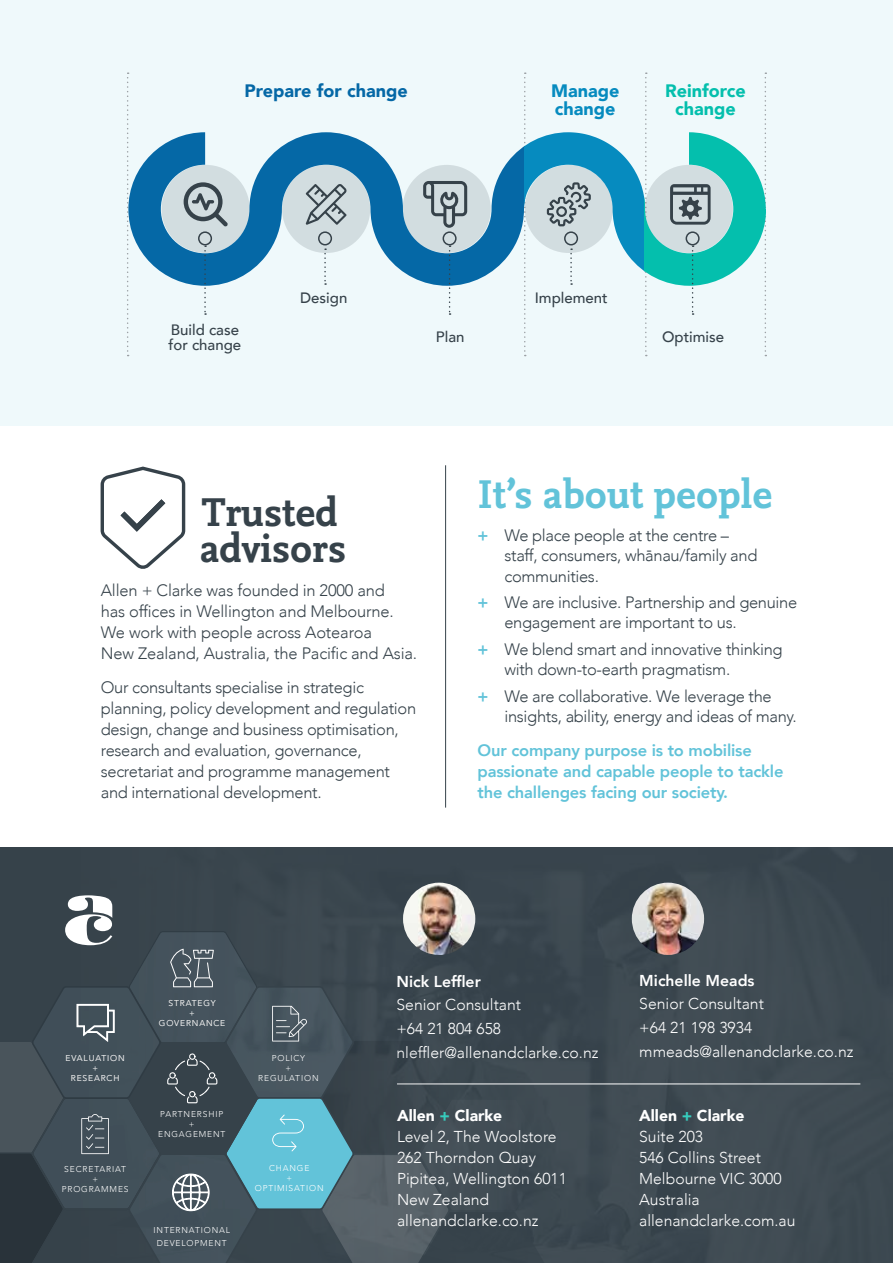
<style>
.page{position:relative;width:893px;height:1263px;background:#fff}
.page>*{position:absolute;margin:0;border:0;box-sizing:border-box;transform-origin:0 0}
.t1{font:700 42px/36px "Nexus Mix Pro";color:#36424a}
.t2{font:700 42px "Nexus Mix Pro";color:#62c3d9}
.t3{font:900 18px "Avenir";color:#0568a6}
.t4{font:900 18px/18px "Avenir";color:#04bfad;text-align:center}
.t5{font:900 18px/18px "Avenir";color:#068bbf}
.t6{font:300 16.5px/21px "Avenir";letter-spacing:-.02em;color:#36424a}
.t7{font:800 16.5px/21px "Avenir";letter-spacing:-.01em;color:#62c3d9}
.t8{font:300 15.75px/21px "Avenir";color:#fff}
.t9{font:800 15.75px "Avenir";color:#fff}
.t10{font:500 15px/15px "Avenir";color:#36424a}
.t11{font:300 8.55px/10.2px "Avenir";letter-spacing:.1em;color:#fff;text-align:center}
.s1{font-weight:800;color:#62c3d9}
.s2{font-weight:900}
.s3{font-weight:900;color:#36ccbd}
</style>
<div class="page">
<div style="left:0;top:0;width:893px;height:425px;background:#eff9fb"></div>
<div style="left:0;top:848px;width:893px;height:415px;background:#3d4951"></div>
<svg style="left:127px;top:72px;width:2px;height:284px"></svg>
<svg style="left:524px;top:72px;width:2px;height:284px"></svg>
<svg style="left:645px;top:72px;width:2px;height:284px"></svg>
<svg style="left:765px;top:72px;width:1px;height:284px"></svg>
<svg style="left:128px;top:132px;width:397px;height:154px"></svg>
<svg style="left:525px;top:132px;width:120px;height:154px"></svg>
<svg style="left:645px;top:132px;width:121px;height:154px"></svg>
<svg style="left:423px;top:181px;width:44px;height:47px;background:#9ca8ac"></svg>
<svg style="left:184px;top:182px;width:44px;height:44px;background:#9ca7ac"></svg>
<svg style="left:670px;top:184px;width:41px;height:41px;background:#859096"></svg>
<svg style="left:306px;top:184px;width:41px;height:41px;background:#a4afb4"></svg>
<svg style="left:547px;top:182px;width:44px;height:44px;background:#a7b2b6"></svg>
<svg style="left:204px;top:245px;width:2px;height:70px"></svg>
<div style="left:198px;top:231px;width:14px;height:14px;border:2px solid #36424a;border-radius:50%"></div>
<svg style="left:324px;top:248px;width:2px;height:37px"></svg>
<div style="left:318px;top:231px;width:14px;height:14px;border:2px solid #36424a;border-radius:50%"></div>
<svg style="left:449px;top:245px;width:2px;height:70px"></svg>
<div style="left:443px;top:231px;width:14px;height:14px;border:2px solid #36424a;border-radius:50%"></div>
<svg style="left:692px;top:245px;width:2px;height:70px"></svg>
<div style="left:686px;top:231px;width:14px;height:14px;border:2px solid #36424a;border-radius:50%"></div>
<svg style="left:570px;top:248px;width:2px;height:37px"></svg>
<div style="left:564px;top:231px;width:14px;height:14px;border:2px solid #36424a;border-radius:50%"></div>
<img style="left:632px;top:883px;width:72px;height:72px;border-radius:36px">
<img style="left:403px;top:883px;width:72px;height:72px;border-radius:36px">
<hr style="left:397px;top:1084px;width:463px;height:1px;background:#fff">
<svg style="left:0;top:895px;width:549px;height:368px;background:#44555d"></svg>
<hr style="left:445px;top:465px;width:1px;height:342px;background:#36424a">
<svg style="left:101px;top:467px;width:84px;height:102px"></svg>
<p class="t3" style="left:245px;top:75px;width:165px">Prepare for change</p>
<p class="t5" style="left:551px;top:81px;width:70px">Manage change</p>
<p class="t4" style="left:665px;top:81px;width:82px">Reinforce change</p>
<p class="t10" style="left:168px;top:321px;width:74px">Build case for change</p>
<p class="t10" style="left:300px;top:290px;width:49px">Design</p>
<p class="t10" style="left:535px;top:290px;width:75px">Implement</p>
<p class="t10" style="left:436px;top:329px;width:30px">Plan</p>
<p class="t10" style="left:662px;top:329px;width:64px">Optimise</p>
<h1 class="t1" style="left:200px;top:493px;width:148px">Trusted advisors</h1>
<p class="t6" style="left:101px;top:580px;width:318px">Allen + Clarke was founded in 2000 and<br>has offices in Wellington and Melbourne.<br>We work with people across Aotearoa<br>New Zealand, Australia, the Pacific and Asia.</p>
<p class="t6" style="left:101px;top:676px;width:317px">Our consultants specialise in strategic planning, policy development and regulation design, change and business optimisation, research and evaluation, governance, secretariat and programme management and international development.</p>
<h1 class="t2" style="left:477px;top:463px;width:296px">It’s about people</h1>
<p class="t6" style="left:504px;top:525px;width:254px;line-height:20.2px;text-indent:-27px"><span class="s1">+</span> We place people at the centre – staff, consumers, wha-nau/family and communities.</p>
<p class="t6" style="left:504px;top:592px;width:294px;line-height:20.2px;text-indent:-27px"><span class="s1">+</span> We are inclusive. Partnership and genuine engagement are important to us.</p>
<p class="t6" style="left:504px;top:639px;width:280px;line-height:20.2px;text-indent:-27px"><span class="s1">+</span> We blend smart and innovative thinking with down-to-earth pragmatism.</p>
<p class="t6" style="left:504px;top:686px;width:294px;line-height:20.2px;text-indent:-27px"><span class="s1">+</span> We are collaborative. We leverage the insights, ability, energy and ideas of many.</p>
<p class="t7" style="left:477px;top:740px;width:308px">Our company purpose is to mobilise passionate and capable people to tackle the challenges facing our society.</p>
<p class="t11" style="left:66px;top:1053px;width:61px">EVALUATION +<br>RESEARCH</p>
<p class="t11" style="left:62px;top:1164px;width:68px">SECRETARIAT +<br>PROGRAMMES</p>
<p class="t11" style="left:159px;top:998px;width:68px">STRATEGY<br>+<br>GOVERNANCE</p>
<p class="t11" style="left:158px;top:1109px;width:69px">PARTNERSHIP +<br>ENGAGEMENT</p>
<p class="t11" style="left:154px;top:1224px;width:78px;line-height:12.8px">INTERNATIONAL<br>DEVELOPMENT</p>
<p class="t11" style="left:258px;top:1053px;width:62px">POLICY<br>+<br>REGULATION</p>
<p class="t11" style="left:255px;top:1163px;width:70px">CHANGE<br>+<br>OPTIMISATION</p>
<p class="t9" style="left:396px;top:969px;width:86px">Nick Leffler</p>
<p class="t8" style="left:396px;top:992px;width:203px;line-height:24px">Senior Consultant<br>+64 21 804 658 nleffler@allenandclarke.co.nz</p>
<p class="t9" style="left:639px;top:968px;width:117px">Michelle Meads</p>
<p class="t8" style="left:639px;top:991px;width:216px;line-height:24px">Senior Consultant<br>+64 21 198 3934 mmeads@allenandclarke.co.nz</p>
<p class="t8" style="left:397px;top:1105px;width:171px"><span class="s2">Allen</span> <span class="s3">+</span> <span class="s2">Clarke<br></span>Level 2, The Woolstore<br>262 Thorndon Quay<br>Pipitea, Wellington 6011<br>New Zealand allenandclarke.co.nz</p>
<p class="t8" style="left:639px;top:1105px;width:158px"><span class="s2">Allen</span> <span class="s3">+</span> <span class="s2">Clarke<br></span>Suite 203<br>546 Collins Street<br>Melbourne VIC 3000<br>Australia allenandclarke.com.au</p>
</div>
